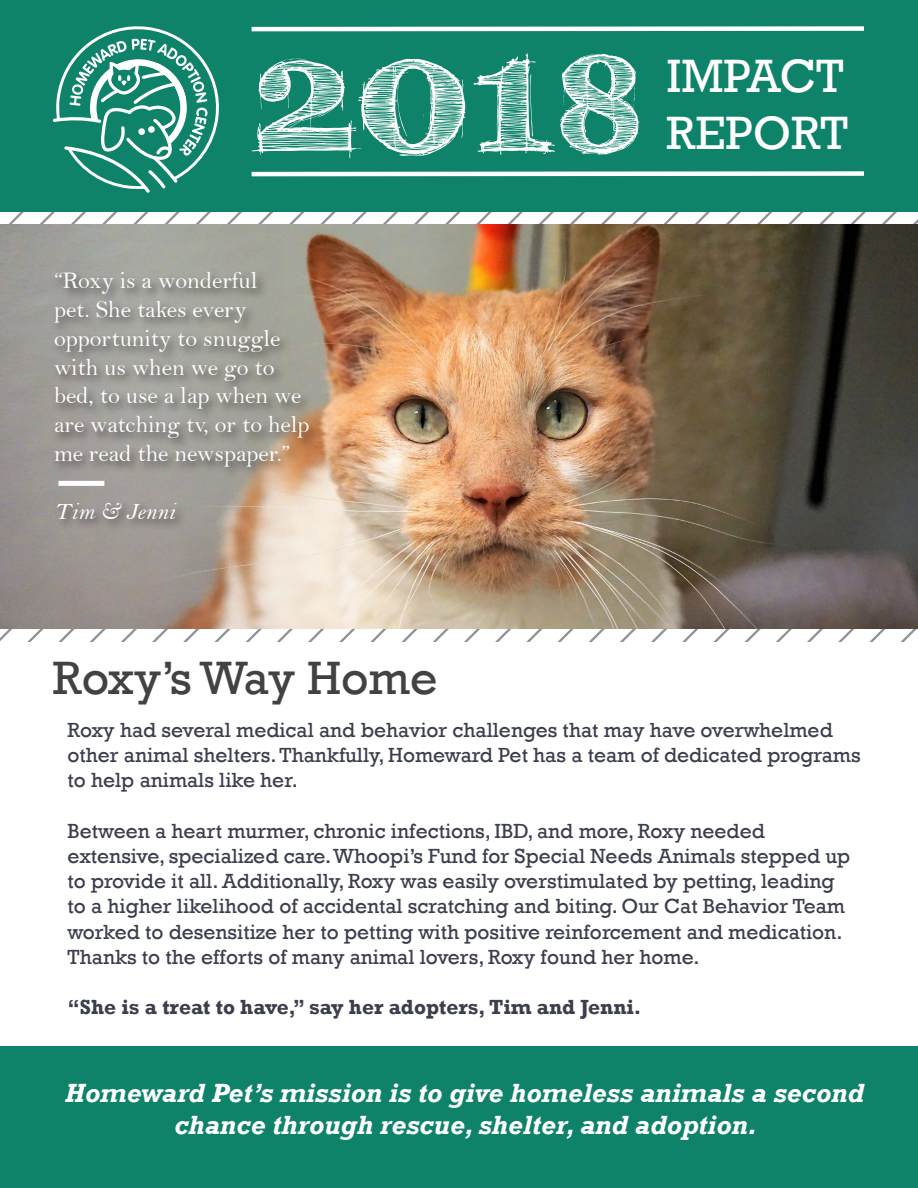
<style>
.page{position:relative;width:918px;height:1188px;background:#fff}
.page>*{position:absolute;margin:0;border:0;box-sizing:border-box;transform-origin:0 0}
.t1{font:700 166.5px "FFF Tusj";color:#fff}
.t2{font:48px "Rockwell";color:#414243}
.t3{font:48px "Rockwell";color:#fff}
.t4{font:italic 700 27px/32.4px "Rockwell";color:#fff;text-align:center}
.t5{font:24px/28.8px "Bell";color:#fff}
.t6{font:24px "Bell MT Italic";color:#fff}
.t7{font:21px/25.2px "Rockwell";color:#3b3f4c}
.t8{font:700 21px "Rockwell";color:#3b3f4c}
.s1{font-size:133.5px}
</style>
<div class="page">
<svg style="left:0;top:212px;width:641px;height:429px"></svg>
<div style="left:0;top:0;width:918px;height:212px;background:#0f836a"></div>
<svg style="left:0;top:26px;width:219px;height:199px"></svg>
<svg style="left:251px;top:171px;width:613px;height:6px"></svg>
<img style="left:0;top:225px;width:918px;height:404px">
<div style="left:0;top:1046px;width:918px;height:142px;background:#0f836a"></div>
<div style="left:51px;top:270px;width:270px;height:210px;background:#231f20;opacity:.75"></div>
<div style="left:54px;top:501px;width:135px;height:31px;background:#231f20;opacity:.75"></div>
<div style="left:58px;top:481px;width:46px;height:5px;background:#fff;border:2px solid #fff"></div>
<svg style="left:251px;top:26px;width:613px;height:6px"></svg>
<p class="t1" style="left:252px;top:-6px;width:394px">201<span class="s1">8</span></p>
<p class="t3" style="left:666px;top:48px;width:179px">IMPACT</p>
<p class="t3" style="left:666px;top:105px;width:183px">REPORT</p>
<p class="t5" style="left:54px;top:266px;width:257px">“Roxy is a wonderful<br>pet. She takes every opportunity to snuggle with us when we go to bed, to use a lap when we are watching tv, or to help me read the newspaper.”</p>
<p class="t6" style="left:54px;top:497px;width:122px">Tim &amp; Jenni</p>
<p class="t2" style="left:53px;top:650px;width:386px">Roxy’s Way Home</p>
<p class="t7" style="left:68px;top:718px;width:795px">Roxy had several medical and behavior challenges that may have overwhelmed other animal shelters. Thankfully, Homeward Pet has a team of dedicated programs to help animals like her.</p>
<p class="t7" style="left:68px;top:819px;width:784px">Between a heart murmer, chronic infections, IBD, and more, Roxy needed extensive, specialized care. Whoopi’s Fund for Special Needs Animals stepped up to provide it all. Additionally, Roxy was easily overstimulated by petting, leading to a higher likelihood of accidental scratching and biting. Our Cat Behavior Team worked to desensitize her to petting with positive reinforcement and medication.<br>Thanks to the efforts of many animal lovers, Roxy found her home.</p>
<p class="t8" style="left:68px;top:994px;width:575px">“She is a treat to have,” say her adopters, Tim and Jenni.</p>
<p class="t4" style="left:65px;top:1077px;width:801px">Homeward Pet’s mission is to give homeless animals a second chance through rescue, shelter, and adoption.</p>
</div>
